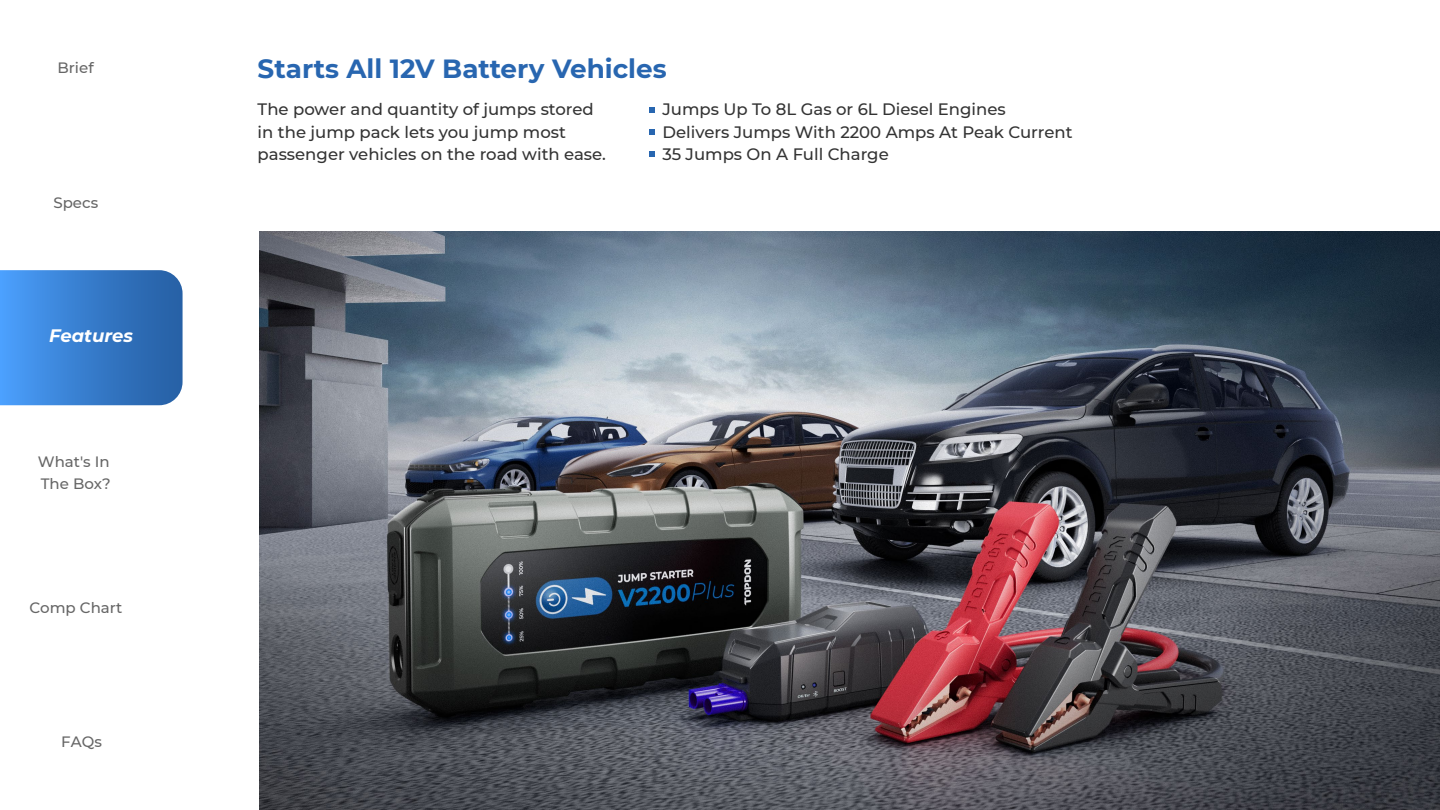
<style>
.page{position:relative;width:1440px;height:810px;background:#fff}
.page>*{position:absolute;margin:0;border:0;box-sizing:border-box;transform-origin:0 0}
.t1{font:700 26.25px "Montserrat";color:#2866b0}
.t2{font:italic 700 18px "Montserrat";color:#fff}
.t3{font:500 16.5px/22.5px "Montserrat";color:#333}
.t4{font:500 15px/21.6px "Montserrat";color:#666}
</style>
<div class="page">
<svg style="left:0;top:270px;width:183px;height:135px;background:#397ece"></svg>
<img style="left:259px;top:231px;width:1181px;height:578px">
<svg style="left:649px;top:107px;width:6px;height:5px"></svg>
<svg style="left:649px;top:129px;width:6px;height:5px"></svg>
<svg style="left:649px;top:152px;width:6px;height:5px"></svg>
<p class="t4" style="left:57px;top:56px;width:38px">Brief</p>
<p class="t4" style="left:53px;top:191px;width:46px">Specs</p>
<p class="t2" style="left:49px;top:323px;width:86px">Features</p>
<p class="t4" style="left:38px;top:450px;width:74px">What's In<br>The Box?</p>
<p class="t4" style="left:29px;top:596px;width:94px">Comp Chart</p>
<p class="t4" style="left:61px;top:730px;width:42px">FAQs</p>
<h1 class="t1" style="left:258px;top:49px;width:410px">Starts All 12V Battery Vehicles</h1>
<p class="t3" style="left:258px;top:97px;width:350px">The power and quantity of jumps stored in the jump pack lets you jump most passenger vehicles on the road with ease.</p>
<p class="t3" style="left:662px;top:97px;width:412px">Jumps Up To 8L Gas or 6L Diesel Engines<br>Delivers Jumps With 2200 Amps At Peak Current<br>35 Jumps On A Full Charge</p>
</div>
